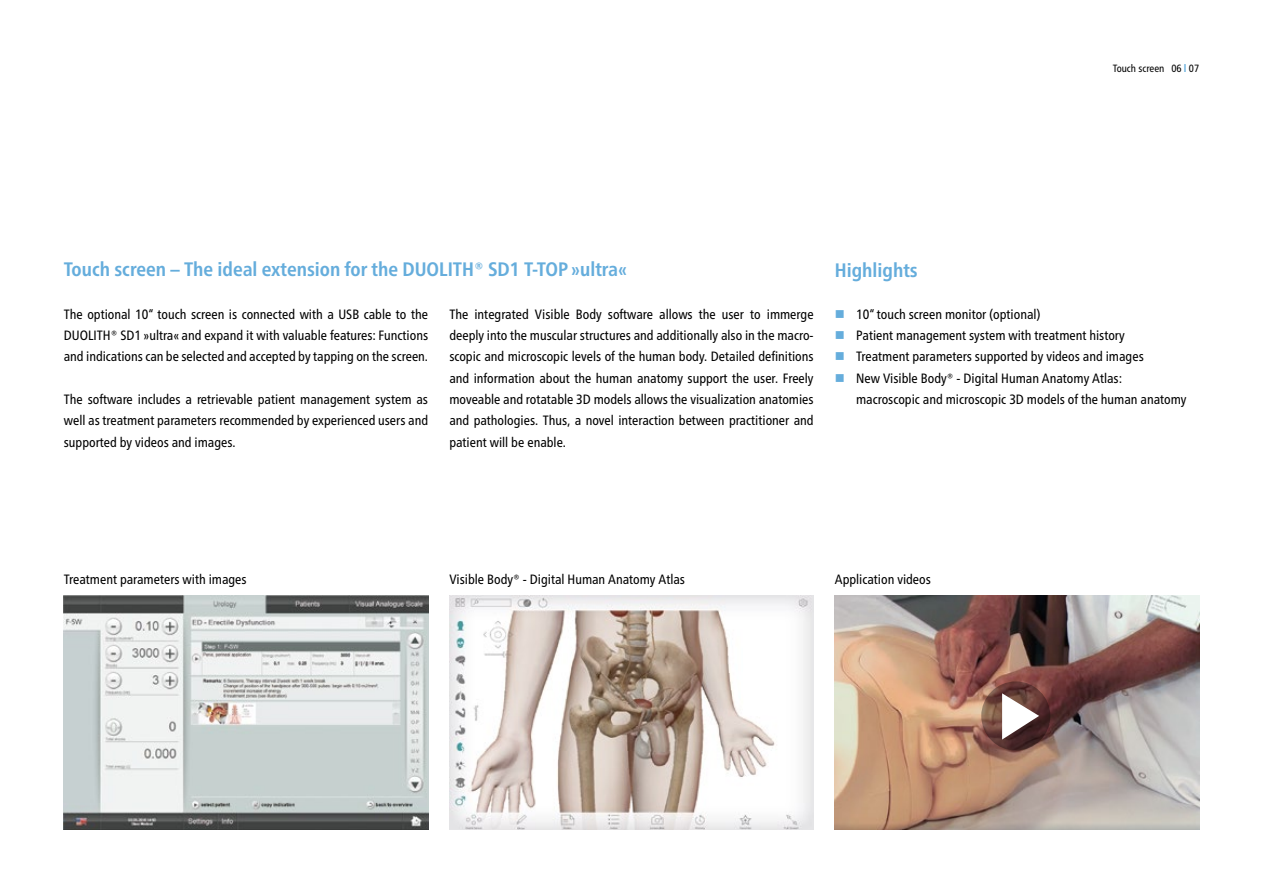
<style>
.page{position:relative;width:1263px;height:893px;background:#fff}
.page>*{position:absolute;margin:0;border:0;box-sizing:border-box;transform-origin:0 0}
.t1{font:700 condensed 19.5px "Frutiger Neue LT Pro";color:#65addc}
.t2{font:condensed 13.5px/21.3px "Frutiger Neue LT Pro";color:#000;text-align:justify}
.t3{font:condensed 10.5px "Frutiger Neue LT Pro";color:#000}
.s1{font-weight:700;color:#65addc}
.s2{color:#65addc}
</style>
<div class="page">
<img style="left:835px;top:595px;width:364px;height:234px">
<img style="left:64px;top:595px;width:364px;height:234px">
<img style="left:449px;top:595px;width:365px;height:234px">
<svg style="left:981px;top:681px;width:69px;height:69px;background:#623c36"></svg>
<svg style="left:1002px;top:693px;width:37px;height:47px"></svg>
<p class="t3" style="left:1113px;top:62px;width:88px">Touch screen 06 <span class="s1">l</span> 07</p>
<h1 class="t1" style="left:64px;top:258px;width:565px">Touch screen – The ideal extension for the DUOLITH® SD1 T-TOP »ultra«</h1>
<p class="t2" style="left:64px;top:303px;width:366px">The optional 10“ touch screen is connected with a USB cable to the DUOLITH® SD1 »ultra« and expand it with valuable features: Functions and indications can be selected and accepted by tapping on the screen.</p>
<p class="t2" style="left:64px;top:389px;width:366px">The software includes a retrievable patient management system as well as treatment parameters recommended by experienced users and supported by videos and images.</p>
<h1 class="t1" style="left:835px;top:258px;width:84px">Highlights</h1>
<p class="t2" style="left:449px;top:303px;width:366px">The integrated Visible Body software allows the user to immerge deeply into the muscular structures and additionally also in the macro&shy;scopic and microscopic levels of the human body. Detailed definitions and information about the human anatomy support the user. Freely moveable and rotatable 3D models allows the visualization anatomies and pathologies. Thus, a novel interaction between practitioner and patient will be enable.</p>
<p class="t2" style="left:835px;top:304px;width:207px"><span class="s2">■</span> 10“ touch screen monitor (optional)</p>
<p class="t2" style="left:835px;top:325px;width:291px"><span class="s2">■</span> Patient management system with treatment history</p>
<p class="t2" style="left:835px;top:346px;width:310px"><span class="s2">■</span> Treatment parameters supported by videos and images</p>
<p class="t2" style="left:856px;top:367px;width:332px;text-indent:-21px"><span class="s2">■</span> New Visible Body® - Digital Human Anatomy Atlas: macroscopic and microscopic 3D models of the human anatomy</p>
<p class="t2" style="left:64px;top:569px;width:184px">Treatment parameters with images</p>
<p class="t2" style="left:449px;top:569px;width:237px">Visible Body® - Digital Human Anatomy Atlas</p>
<p class="t2" style="left:835px;top:569px;width:97px">Application videos</p>
</div>
